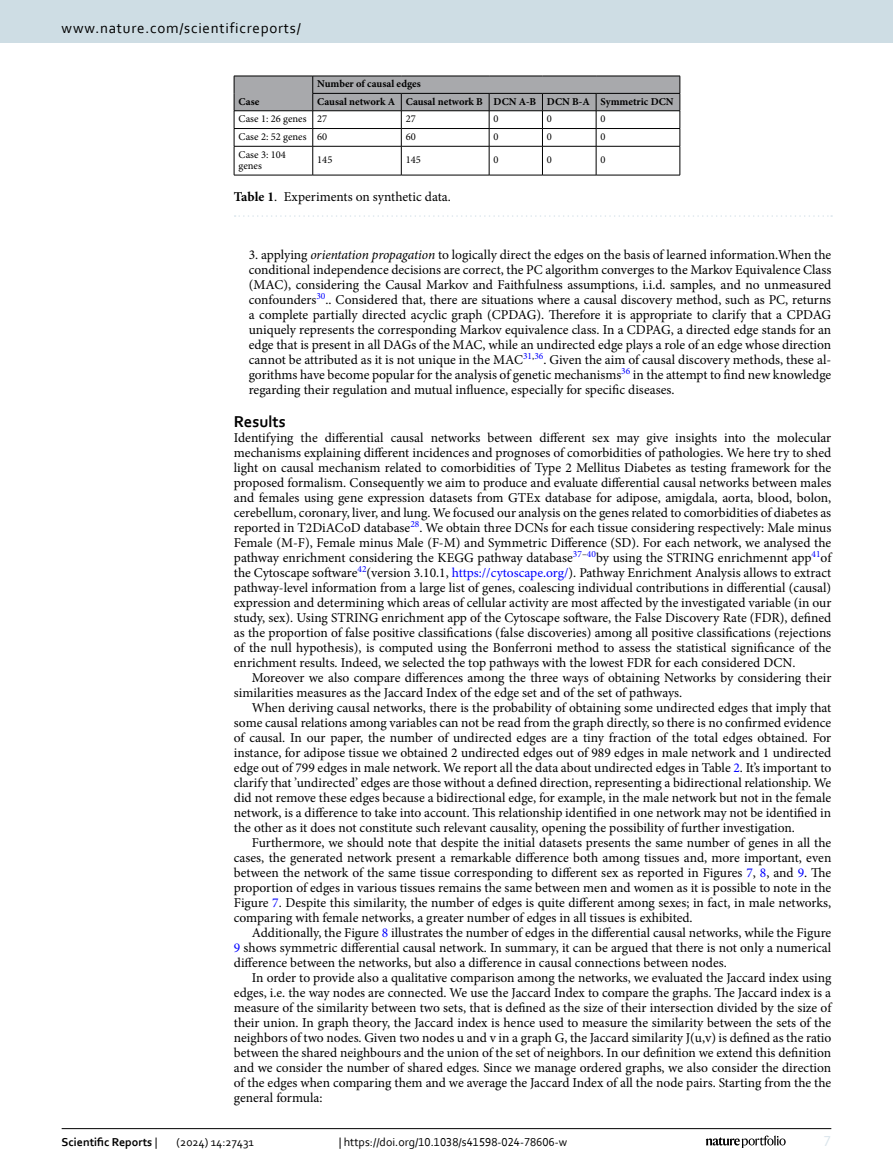
<style>
.page{position:relative;width:893px;height:1174px;background:#fff}
.page>*{position:absolute;margin:0;border:0;box-sizing:border-box;transform-origin:0 0}
.Head_1{font:700 16.5px "Corbel";color:#000}
.t1{font:15px "Corbel";letter-spacing:.05em;color:#000}
.t2{font:15px "Corbel";color:#d9e4eb}
.Body_Text_Indent{font:13.5px/15px "Minion Pro";color:#000;text-align:justify}
.Body_Text{font:13.5px/15px "Minion Pro";color:#000;text-align:justify}
.Unordered_None_L1{font:13.5px/15px "Minion Pro";color:#000;text-align:justify}
.Table_Caption{font:13.5px "Minion Pro";color:#000}
.t3{font:12px "Corbel";color:#000}
.t4{font:700 12px "Corbel";color:#000}
.Table_Head{font:700 10.5px "Minion Pro";color:#000}
.Table_Body{font:10.5px/11.2px "Minion Pro";color:#000}
.s1{font-weight:700}
.s2{font-style:italic}
.s3{color:#00f}
.s4{font-weight:400}
</style>
<div class="page">
<hr style="left:313px;top:175px;width:88px;height:1px;background:#000">
<hr style="left:401px;top:175px;width:88px;height:1px;background:#000">
<hr style="left:489px;top:175px;width:53px;height:1px;background:#000">
<hr style="left:542px;top:175px;width:54px;height:1px;background:#000">
<svg style="left:234px;top:76px;width:447px;height:99px"></svg>
<hr style="left:596px;top:175px;width:84px;height:1px;background:#000">
<hr style="left:234px;top:175px;width:79px;height:1px;background:#000">
<svg style="left:235px;top:215px;width:597px;height:2px"></svg>
<hr style="left:62px;top:1128px;width:769px;height:1px;background:#000">
<svg style="left:706px;top:1135px;width:80px;height:12px"></svg>
<div style="left:0;top:0;width:893px;height:43px;background:#cedde4"></div>
<p class="t1" style="left:62px;top:18px;width:241px">www.nature.com/scientificreports/</p>
<p class="Table_Head" style="left:239px;top:94px;width:22px">Case</p>
<p class="Table_Head" style="left:317px;top:77px;width:105px">Number of causal edges</p>
<p class="Table_Head" style="left:317px;top:94px;width:79px">Causal network A</p>
<p class="Table_Head" style="left:406px;top:94px;width:79px">Causal network B</p>
<p class="Table_Head" style="left:494px;top:94px;width:44px">DCN A-B</p>
<p class="Table_Head" style="left:547px;top:94px;width:45px">DCN B-A</p>
<p class="Table_Head" style="left:601px;top:94px;width:75px">Symmetric DCN</p>
<p class="Table_Body" style="left:239px;top:113px;width:70px">Case 1: 26 genes</p>
<p class="Table_Body" style="left:317px;top:113px;width:12px">27</p>
<p class="Table_Body" style="left:406px;top:113px;width:12px">27</p>
<p class="Table_Body" style="left:494px;top:113px;width:7px">0</p>
<p class="Table_Body" style="left:547px;top:113px;width:7px">0</p>
<p class="Table_Body" style="left:601px;top:113px;width:7px">0</p>
<p class="Table_Body" style="left:239px;top:131px;width:70px">Case 2: 52 genes</p>
<p class="Table_Body" style="left:317px;top:131px;width:12px">60</p>
<p class="Table_Body" style="left:406px;top:131px;width:12px">60</p>
<p class="Table_Body" style="left:494px;top:131px;width:7px">0</p>
<p class="Table_Body" style="left:547px;top:131px;width:7px">0</p>
<p class="Table_Body" style="left:601px;top:131px;width:7px">0</p>
<p class="Table_Body" style="left:239px;top:149px;width:49px">Case 3: 104 genes</p>
<p class="Table_Body" style="left:317px;top:154px;width:17px">145</p>
<p class="Table_Body" style="left:406px;top:154px;width:17px">145</p>
<p class="Table_Body" style="left:494px;top:154px;width:7px">0</p>
<p class="Table_Body" style="left:547px;top:154px;width:7px">0</p>
<p class="Table_Body" style="left:601px;top:154px;width:7px">0</p>
<p class="Table_Caption" style="left:234px;top:187px;width:218px"><span class="s1">Table 1</span>. Experiments on synthetic data.</p>
<p class="Unordered_None_L1" style="left:249px;top:247px;width:584px">3. applying <span class="s2">orientation propagation</span> to logically direct the edges on the basis of learned information.When the conditional independence decisions are correct, the PC algorithm converges to the Markov Equivalence Class (MAC), considering the Causal Markov and Faithfulness assumptions, i.i.d. samples, and no unmeasured confounders<sup>30</sup>.. Considered that, there are situations where a causal discovery method, such as PC, returns a complete partially directed acyclic graph (CPDAG). Therefore it is appropriate to clarify that a CPDAG uniquely represents the corresponding Markov equivalence class. In a CDPAG, a directed edge stands for an edge that is present in all DAGs of the MAC, while an undirected edge plays a role of an edge whose direction cannot be attributed as it is not unique in the MAC<sup>31</sup><sup>,</sup><sup>36</sup>. Given the aim of causal discovery methods, these al&shy;gorithms have become popular for the analysis of genetic mechanisms<sup>36</sup> in the attempt to find new knowledge regarding their regulation and mutual influence, especially for specific diseases.</p>
<p class="Head_1" style="left:234px;top:411px;width:53px">Results</p>
<p class="Body_Text" style="left:234px;top:430px;width:599px">Identifying the differential causal networks between different sex may give insights into the molecular mechanisms explaining different incidences and prognoses of comorbidities of pathologies. We here try to shed light on causal mechanism related to comorbidities of Type 2 Mellitus Diabetes as testing framework for the proposed formalism. Consequently we aim to produce and evaluate differential causal networks between males and females using gene expression datasets from GTEx database for adipose, amigdala, aorta, blood, bolon, cerebellum, coronary, liver, and lung. We focused our analysis on the genes related to comorbidities of diabetes as reported in T2DiACoD database<sup>28</sup>. We obtain three DCNs for each tissue considering respectively: Male minus Female (M-F), Female minus Male (F-M) and Symmetric Difference (SD). For each network, we analysed the pathway enrichment considering the KEGG pathway database<sup>37</sup><sup>–</sup><sup>40</sup>by using the STRING enrichmennt app<sup>41</sup>of the Cytoscape software<sup>42</sup>(version 3.10.1, <span class="s3">https://cytoscape.org/</span>). Pathway Enrichment Analysis allows to extract pathway-level information from a large list of genes, coalescing individual contributions in differential (causal) expression and determining which areas of cellular activity are most affected by the investigated variable (in our study, sex). Using STRING enrichment app of the Cytoscape software, the False Discovery Rate (FDR), defined as the proportion of false positive classifications (false discoveries) among all positive classifications (rejections of the null hypothesis), is computed using the Bonferroni method to assess the statistical significance of the enrichment results. Indeed, we selected the top pathways with the lowest FDR for each considered DCN.</p>
<p class="Body_Text_Indent" style="left:234px;top:670px;width:599px;text-indent:18px">Moreover we also compare differences among the three ways of obtaining Networks by considering their similarities measures as the Jaccard Index of the edge set and of the set of pathways.</p>
<p class="Body_Text_Indent" style="left:234px;top:700px;width:599px;text-indent:18px">When deriving causal networks, there is the probability of obtaining some undirected edges that imply that some causal relations among variables can not be read from the graph directly, so there is no confirmed evidence of causal. In our paper, the number of undirected edges are a tiny fraction of the total edges obtained. For instance, for adipose tissue we obtained 2 undirected edges out of 989 edges in male network and 1 undirected edge out of 799 edges in male network. We report all the data about undirected edges in Table <span class="s3">2</span>. It’s important to clarify that ’undirected’ edges are those without a defined direction, representing a bidirectional relationship. We did not remove these edges because a bidirectional edge, for example, in the male network but not in the female network, is a difference to take into account. This relationship identified in one network may not be identified in the other as it does not constitute such relevant causality, opening the possibility of further investigation.</p>
<p class="Body_Text_Indent" style="left:234px;top:835px;width:599px;text-indent:18px">Furthermore, we should note that despite the initial datasets presents the same number of genes in all the cases, the generated network present a remarkable difference both among tissues and, more important, even between the network of the same tissue corresponding to different sex as reported in Figures <span class="s3">7</span>, <span class="s3">8</span>, and <span class="s3">9</span>. The proportion of edges in various tissues remains the same between men and women as it is possible to note in the Figure <span class="s3">7</span>. Despite this similarity, the number of edges is quite different among sexes; in fact, in male networks, comparing with female networks, a greater number of edges in all tissues is exhibited.</p>
<p class="Body_Text_Indent" style="left:234px;top:925px;width:599px;text-indent:18px">Additionally, the Figure <span class="s3">8</span> illustrates the number of edges in the differential causal networks, while the Figure <span class="s3">9</span> shows symmetric differential causal network. In summary, it can be argued that there is not only a numerical difference between the networks, but also a difference in causal connections between nodes.</p>
<p class="Body_Text_Indent" style="left:234px;top:970px;width:599px;text-indent:18px">In order to provide also a qualitative comparison among the networks, we evaluated the Jaccard index using edges, i.e. the way nodes are connected. We use the Jaccard Index to compare the graphs. The Jaccard index is a measure of the similarity between two sets, that is defined as the size of their intersection divided by the size of their union. In graph theory, the Jaccard index is hence used to measure the similarity between the sets of the neighbors of two nodes. Given two nodes u and v in a graph G, the Jaccard similarity J(u,v) is defined as the ratio between the shared neighbours and the union of the set of neighbors. In our definition we extend this definition and we consider the number of shared edges. Since we manage ordered graphs, we also consider the direction of the edges when comparing them and we average the Jaccard Index of all the node pairs. Starting from the the general formula:</p>
<p class="t4" style="left:62px;top:1134px;width:97px">Scientific Reports <span class="s4">|</span></p>
<p class="t3" style="left:177px;top:1134px;width:79px">(2024) 14:27431</p>
<p class="t3" style="left:339px;top:1134px;width:230px">| https://doi.org/10.1038/s41598-024-78606-w</p>
<p class="t2" style="left:824px;top:1132px;width:9px">7</p>
</div>
